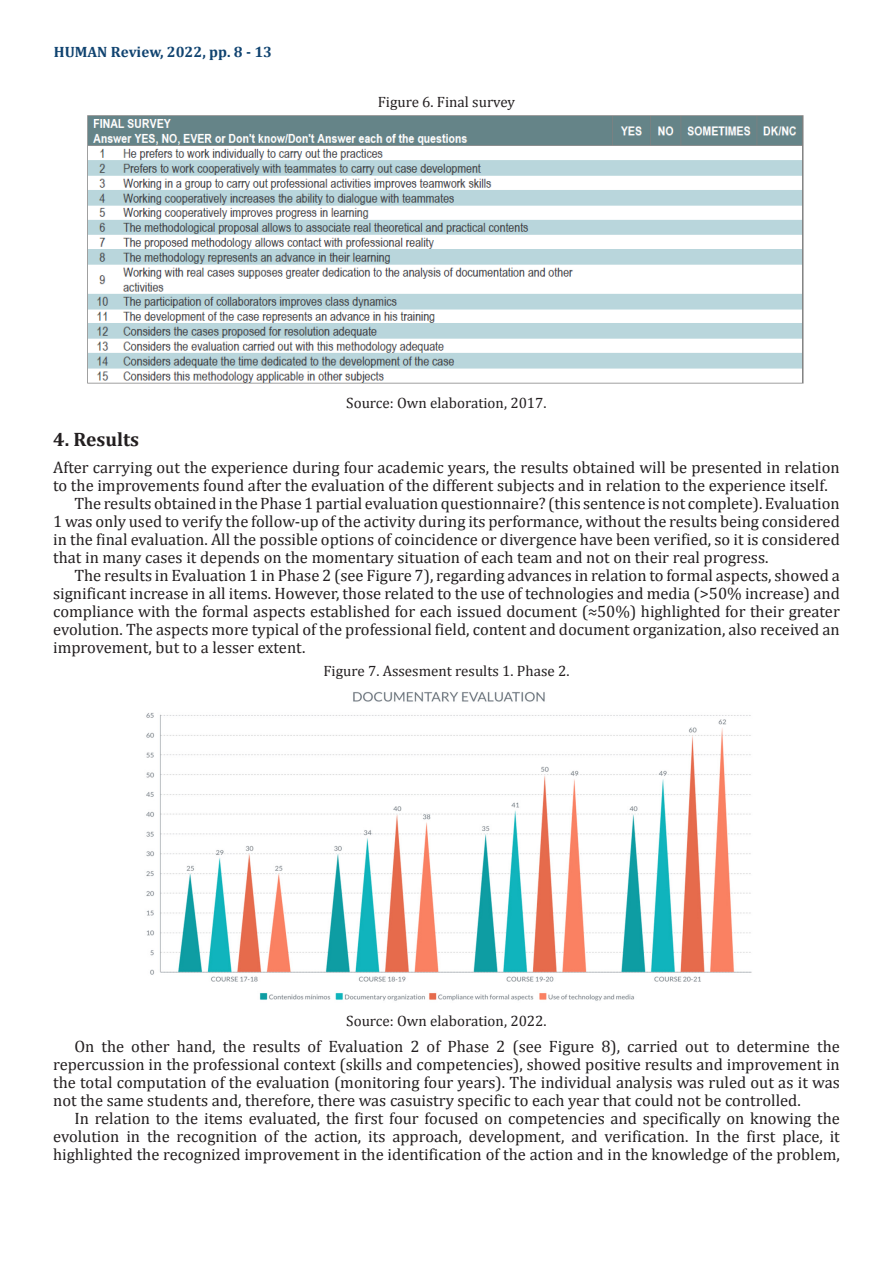
<style>
.page{position:relative;width:893px;height:1263px;background:#fff}
.page>*{position:absolute;margin:0;border:0;box-sizing:border-box;transform-origin:0 0}
.Titulo_1{font:700 19.5px "Cambria";color:#231f20}
.Parrafos-siguientes{font:16.5px/18px "Cambria";color:#231f20;text-align:justify}
.Parrafo-Arranque{font:16.5px/18px "Cambria";color:#231f20}
.Fuente-Tablas{font:15px "Cambria";color:#231f20}
.t1{font:700 15px "Cambria";color:#104370}
</style>
<div class="page">
<img style="left:87px;top:115px;width:717px;height:269px">
<img style="left:146px;top:692px;width:606px;height:309px">
<p class="t1" style="left:54px;top:41px;width:220px">HUMAN Review, 2022, pp. 8 - 13</p>
<p class="Fuente-Tablas" style="left:378px;top:93px;width:139px">Figure 6. Final survey</p>
<p class="Fuente-Tablas" style="left:346px;top:394px;width:202px">Source: Own elaboration, 2017.</p>
<p class="Titulo_1" style="left:53px;top:426px;width:87px">4. Results</p>
<p class="Parrafo-Arranque" style="left:53px;top:458px;width:788px">After carrying out the experience during four academic years, the results obtained will be presented in relation to the improvements found after the evaluation of the different subjects and in relation to the experience itself.</p>
<p class="Parrafos-siguientes" style="left:53px;top:494px;width:788px;text-indent:21px">The results obtained in the Phase 1 partial evaluation questionnaire? (this sentence is not complete). Evaluation 1 was only used to verify the follow-up of the activity during its performance, without the results being considered in the final evaluation. All the possible options of coincidence or divergence have been verified, so it is considered that in many cases it depends on the momentary situation of each team and not on their real progress.</p>
<p class="Parrafos-siguientes" style="left:53px;top:566px;width:788px;text-indent:21px">The results in Evaluation 1 in Phase 2 (see Figure 7), regarding advances in relation to formal aspects, showed a significant increase in all items. However, those related to the use of technologies and media (&gt;50% increase) and compliance with the formal aspects established for each issued document (≈50%) highlighted for their greater evolution. The aspects more typical of the professional field, content and document organization, also received an improvement, but to a lesser extent.</p>
<p class="Fuente-Tablas" style="left:323px;top:662px;width:247px">Figure 7. Assesment results 1. Phase 2.</p>
<p class="Fuente-Tablas" style="left:346px;top:1011px;width:202px">Source: Own elaboration, 2022.</p>
<p class="Parrafos-siguientes" style="left:53px;top:1037px;width:788px;text-indent:21px">On the other hand, the results of Evaluation 2 of Phase 2 (see Figure 8), carried out to determine the repercussion in the professional context (skills and competencies), showed positive results and improvement in the total computation of the evaluation (monitoring four years). The individual analysis was ruled out as it was not the same students and, therefore, there was casuistry specific to each year that could not be controlled.</p>
<p class="Parrafos-siguientes" style="left:53px;top:1109px;width:788px;text-indent:21px">In relation to the items evaluated, the first four focused on competencies and specifically on knowing the evolution in the recognition of the action, its approach, development, and verification. In the first place, it highlighted the recognized improvement in the identification of the action and in the knowledge of the problem,</p>
</div>
